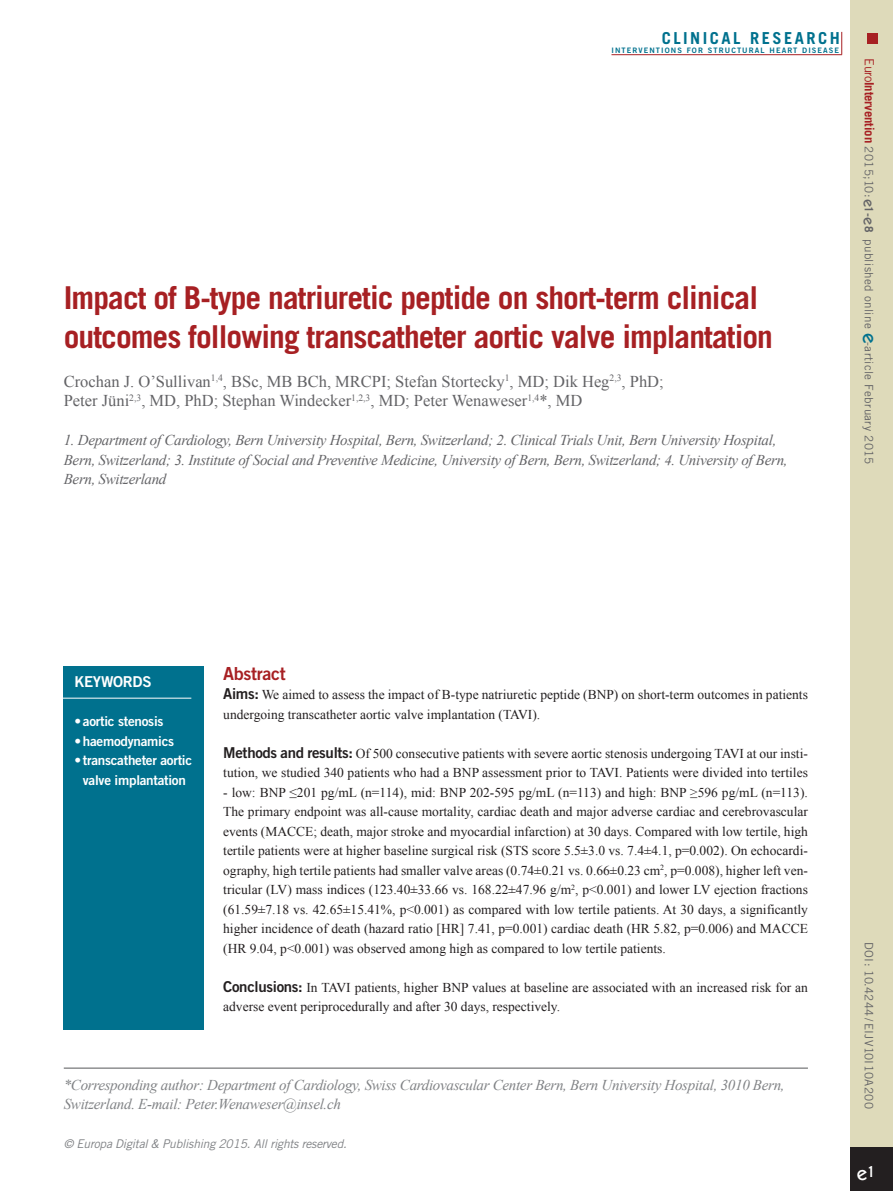
<style>
.page{position:relative;width:893px;height:1191px;background:#fff}
.page>*{position:absolute;margin:0;border:0;box-sizing:border-box;transform-origin:0 0}
.t1{font:700 31.5px/39px "Trade Gothic LT Std";letter-spacing:-.03em;color:#a72023}
.t2{font:500 19.5px "ITC Kabel Std";color:#fff}
.t3{font:18px "Trade Gothic LT Std Bd 2";letter-spacing:-.02em;color:#a72023}
.t4{font:16.5px/19.5px "Times New Roman";color:#636366}
.t5{font:700 16.5px "Trade Gothic LT Std";letter-spacing:.15em;color:#00718e}
.t6{font:italic 15px/19.5px "Times New Roman";letter-spacing:-.02em;color:#636366}
.t7{font:italic 15px/19.5px "Times New Roman";letter-spacing:-.02em;color:#808285}
.t8{font:15px "Trade Gothic LT Std Bd 2";letter-spacing:-.02em;color:#fff}
.t9{font:13.5px/19.5px "Times New Roman";color:#231f20}
.t10{font:13.5px/19.5px "Trade Gothic LT Std Bd 2";letter-spacing:-.02em;color:#fff;text-align:center}
.t11{font:italic 12px "Trade Gothic LT Std";letter-spacing:-.02em;color:#808285}
.t12{font:11.7px "Trade Gothic LT Std";letter-spacing:.03em;color:#636366}
.t13{font:7.5px "Trade Gothic LT Std Bd 2";letter-spacing:.145em;color:#00718e}
.s1{font-size:12.75px;color:#a72023}
.s2{font-weight:700;font-size:12.75px;color:#a72023}
.s3{font-family:"ITC Kabel Std";font-weight:500;font-size:15px}
.s4{font-weight:700}
.s5{font-family:"ITC Kabel Std";font-weight:500;font-size:19.5px;color:#00718e}
.s6{font-family:"Trade Gothic LT Std Bd 2";font-size:15px}
</style>
<div class="page">
<div style="left:850px;top:0;width:43px;height:1191px;background:#dedaba"></div>
<div style="left:850px;top:1147px;width:43px;height:44px;background:#231f20"></div>
<div style="left:867px;top:34px;width:11px;height:10px;background:#a72023"></div>
<hr style="left:611px;top:54px;width:231px;height:1px;background:#a72023">
<svg style="left:841px;top:32px;width:1px;height:22px"></svg>
<hr style="left:64px;top:1067px;width:744px;height:1px;background:#57585a">
<div style="left:64px;top:665px;width:140px;height:364px;background:#00718e"></div>
<hr style="left:62px;top:698px;width:129px;height:1px;background:#fff">
<p class="t5" style="left:662px;top:28px;width:180px">CLINICAL RESEARCH</p>
<p class="t13" style="left:611px;top:45px;width:229px">INTERVENTIONS FOR STRUCTURAL HEART DISEASE</p>
<h1 class="t1" style="left:64px;top:278px;width:711px">Impact of B-type natriuretic peptide on short-term clinical outcomes following transcatheter aortic valve implantation</h1>
<p class="t4" style="left:64px;top:371px;width:601px">Crochan J. O’Sullivan<sup>1,4</sup>, BSc, MB BCh, MRCPI; Stefan Stortecky<sup>1</sup>, MD; Dik Heg<sup>2,3</sup>, PhD;<br>Peter Jüni<sup>2,3</sup>, MD, PhD; Stephan Windecker<sup>1,2,3</sup>, MD; Peter Wenaweser<sup>1,4</sup>*, MD</p>
<p class="t6" style="left:64px;top:430px;width:725px">1. Department of Cardiology, Bern University Hospital, Bern, Switzerland; 2. Clinical Trials Unit, Bern University Hospital,<br>Bern, Switzerland; 3. Institute of Social and Preventive Medicine, University of Bern, Bern, Switzerland; 4. University of Bern,<br>Bern, Switzerland</p>
<p class="t12" style="left:876px;top:58px;width:407px;rotate:90deg"><span class="s1">Euro</span><span class="s2">Intervention</span> 2015;10:<span class="s3">e</span><span class="s4">1-</span><span class="s3">e</span><span class="s4">8</span> published online <span class="s5">e</span>-article February 2015</p>
<p class="t8" style="left:74px;top:672px;width:79px">KEYWORDS</p>
<p class="t10" style="left:74px;top:711px;width:91px">• aortic stenosis</p>
<p class="t10" style="left:74px;top:731px;width:101px">•haemodynamics</p>
<p class="t10" style="left:74px;top:750px;width:119px">• transcatheter aortic valve implantation</p>
<h3 class="t3" style="left:223px;top:662px;width:64px">Abstract</h3>
<p class="t9" style="left:223px;top:684px;width:586px"><span class="s6">Aims:</span> We aimed to assess the impact of B-type natriuretic peptide (BNP) on short-term outcomes in patients undergoing transcatheter aortic valve implantation (TAVI).</p>
<p class="t9" style="left:223px;top:743px;width:586px"><span class="s6">Methods and results:</span> Of 500 consecutive patients with severe aortic stenosis undergoing TAVI at our insti&shy;tution, we studied 340 patients who had a BNP assessment prior to TAVI. Patients were divided into tertiles</p>
<p class="t9" style="left:223px;top:782px;width:586px;text-align:justify">- low: BNP ≤201 pg/mL (n=114), mid: BNP 202-595 pg/mL (n=113) and high: BNP ≥596 pg/mL (n=113).<br>The primary endpoint was all-cause mortality, cardiac death and major adverse cardiac and cerebrovascular events (MACCE; death, major stroke and myocardial infarction) at 30 days. Compared with low tertile, high tertile patients were at higher baseline surgical risk (STS score 5.5±3.0 vs. 7.4±4.1, p=0.002). On echocardi&shy;ography, high tertile patients had smaller valve areas (0.74±0.21 vs. 0.66±0.23 cm<sup>2</sup>, p=0.008), higher left ven&shy;tricular (LV) mass indices (123.40±33.66 vs. 168.22±47.96 g/m<sup>2</sup>, p&lt;0.001) and lower LV ejection fractions (61.59±7.18 vs. 42.65±15.41%, p&lt;0.001) as compared with low tertile patients. At 30 days, a significantly higher incidence of death (hazard ratio [HR] 7.41, p=0.001) cardiac death (HR 5.82, p=0.006) and MACCE (HR 9.04, p&lt;0.001) was observed among high as compared to low tertile patients.</p>
<p class="t9" style="left:223px;top:977px;width:586px"><span class="s6">Conclusions:</span> In TAVI patients, higher BNP values at baseline are associated with an increased risk for an adverse event periprocedurally and after 30 days, respectively.</p>
<p class="t7" style="left:64px;top:1074px;width:722px">*Corresponding author: Department of Cardiology, Swiss Cardiovascular Center Bern, Bern University Hospital, 3010 Bern,<br>Switzerland. E-mail: Peter.Wenaweser@insel.ch</p>
<p class="t11" style="left:64px;top:1137px;width:285px">© Europa Digital &amp; Publishing 2015. All rights reserved.</p>
<p class="t12" style="left:876px;top:942px;width:168px;rotate:90deg">DOI: 10.4244/EIJV10I10A200</p>
<h2 class="t2" style="left:857px;top:1162px;width:19px">e<sup>1</sup></h2>
</div>
